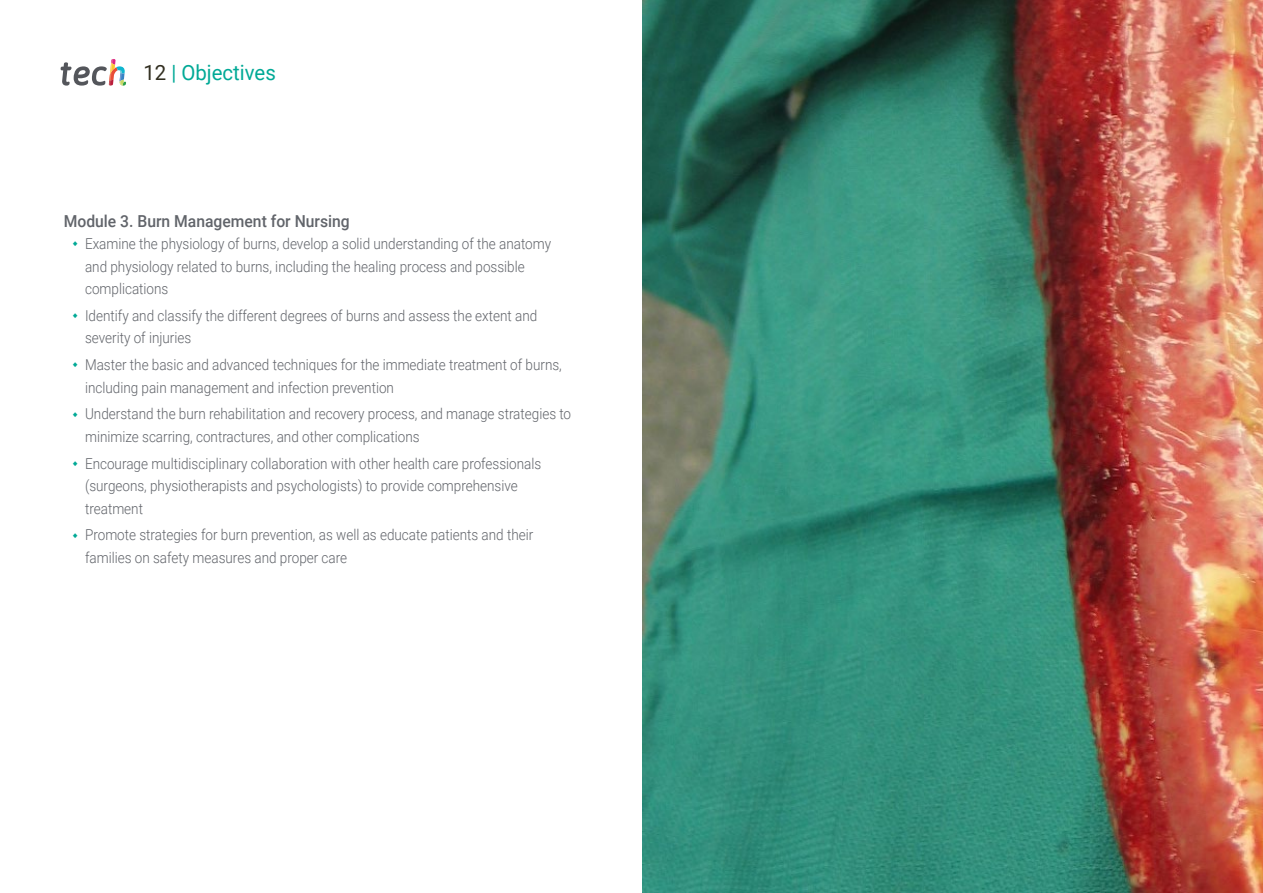
<style>
.page{position:relative;width:1263px;height:893px;background:#fff}
.page>*{position:absolute;margin:0;border:0;box-sizing:border-box;transform-origin:0 0}
.t1{font:21px "Roboto";color:#00a996}
.t2{font:500 16.5px "Roboto";color:#61646a;scale:.95 1}
.t3{font:300 15px/22.5px "Roboto";color:#61646a;scale:.9 1}
.s1{color:#312e20}
</style>
<div class="page">
<img style="left:642px;top:0;width:621px;height:893px">
<svg style="left:61px;top:59px;width:65px;height:27px"></svg>
<h1 class="t1" style="left:144px;top:57px;width:134px"><span class="s1">12</span> | Objectives</h1>
<p class="t2" style="left:64px;top:209px;width:303px">Module 3. Burn Management for Nursing</p>
<p class="t3" style="left:85px;top:232px;width:519px">Examine the physiology of burns, develop a solid understanding of the anatomy and physiology related to burns, including the healing process and possible complications</p>
<p class="t3" style="left:85px;top:304px;width:504px">Identify and classify the different degrees of burns and assess the extent and severity of injuries</p>
<p class="t3" style="left:85px;top:353px;width:531px">Master the basic and advanced techniques for the immediate treatment of burns, including pain management and infection prevention</p>
<p class="t3" style="left:85px;top:402px;width:542px">Understand the burn rehabilitation and recovery process, and manage strategies to minimize scarring, contractures, and other complications</p>
<p class="t3" style="left:85px;top:451px;width:508px">Encourage multidisciplinary collaboration with other health care professionals (surgeons, physiotherapists and psychologists) to provide comprehensive treatment</p>
<p class="t3" style="left:85px;top:523px;width:500px">Promote strategies for burn prevention, as well as educate patients and their families on safety measures and proper care</p>
</div>
